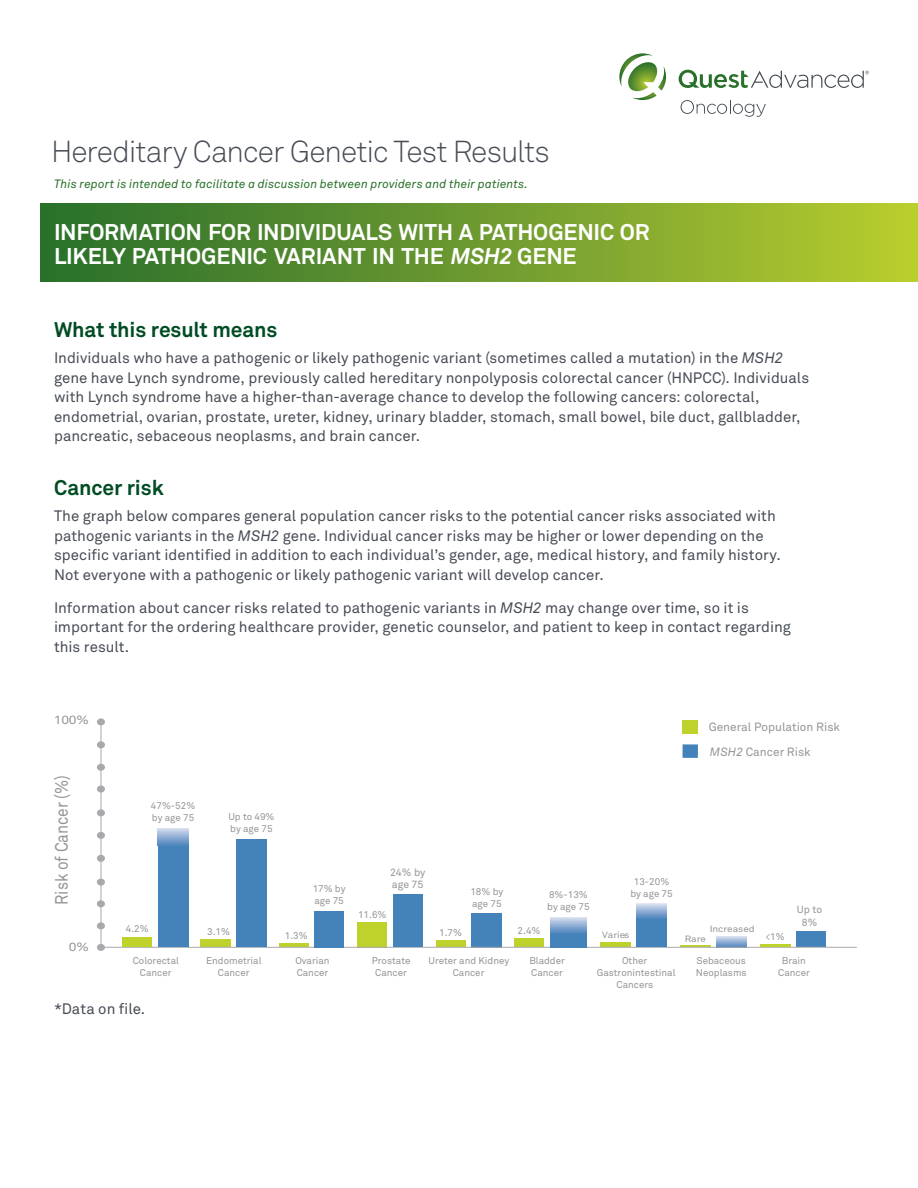
<style>
.page{position:relative;width:918px;height:1188px;background:#fff}
.page>*{position:absolute;margin:0;border:0;box-sizing:border-box;transform-origin:0 0}
.t1{font:300 30px "Akkurat Pro";letter-spacing:-.03em;color:#474c55}
.t2{font:700 22.5px/24px "Akkurat Pro";letter-spacing:-.01em;color:#fff}
.t3{font:700 21px "Akkurat Pro";letter-spacing:-.005em;color:#004c23}
.t4{font:17.7px "Akkurat Pro";color:#939598;scale:.87 1}
.t5{font:15px/19.5px "Akkurat Pro";color:#474c55}
.t6{font:italic 12px "Akkurat Pro";letter-spacing:.01em;color:#29712a}
.t7{font:11.85px/25.2px "Akkurat Pro";color:#939598}
.t8{font:11.85px "Akkurat Pro";color:#939598;scale:1.15 1}
.t9{font:10.5px/12px "Akkurat Pro";color:#939598}
.t10{font:10.35px/12.5px "Akkurat Pro";color:#939598;text-align:center}
.t11{font:9.75px/12px "Akkurat Pro";color:#939598}
.t12{font:9px "Akkurat Pro";color:#939598;scale:1.1 1}
.s1{font-style:italic}
</style>
<div class="page">
<div style="left:40px;top:204px;width:878px;height:78px;background:linear-gradient(to right,#276c2d,#b7cb30)"></div>
<svg style="left:619px;top:53px;width:47px;height:47px"></svg>
<svg style="left:681px;top:100px;width:85px;height:17px"></svg>
<svg style="left:679px;top:70px;width:190px;height:18px"></svg>
<svg style="left:100px;top:720px;width:757px;height:228px"></svg>
<div style="left:683px;top:744px;width:15px;height:14px;background:#4483ba"></div>
<div style="left:683px;top:720px;width:15px;height:14px;background:#bfd22b"></div>
<div style="left:97px;top:944px;width:8px;height:7px;background:#a7a9ac;border-radius:50%"></div>
<div style="left:97px;top:900px;width:8px;height:7px;background:#a7a9ac;border-radius:50%"></div>
<div style="left:97px;top:855px;width:8px;height:7px;background:#a7a9ac;border-radius:50%"></div>
<div style="left:97px;top:809px;width:8px;height:7px;background:#a7a9ac;border-radius:50%"></div>
<div style="left:97px;top:764px;width:8px;height:7px;background:#a7a9ac;border-radius:50%"></div>
<div style="left:97px;top:718px;width:8px;height:7px;background:#a7a9ac;border-radius:50%"></div>
<div style="left:97px;top:922px;width:8px;height:7px;background:#a7a9ac;border-radius:50%"></div>
<div style="left:97px;top:879px;width:8px;height:7px;background:#a7a9ac;border-radius:50%"></div>
<div style="left:97px;top:832px;width:8px;height:7px;background:#a7a9ac;border-radius:50%"></div>
<div style="left:97px;top:786px;width:8px;height:7px;background:#a7a9ac;border-radius:50%"></div>
<div style="left:97px;top:741px;width:8px;height:7px;background:#a7a9ac;border-radius:50%"></div>
<div style="left:122px;top:937px;width:30px;height:10px;background:#bfd22b"></div>
<div style="left:158px;top:844px;width:30px;height:103px;background:#4483ba"></div>
<svg style="left:158px;top:828px;width:30px;height:17px"></svg>
<div style="left:393px;top:895px;width:30px;height:52px;background:#4483ba"></div>
<div style="left:236px;top:839px;width:31px;height:108px;background:#4483ba"></div>
<div style="left:314px;top:911px;width:30px;height:37px;background:#4483ba"></div>
<div style="left:550px;top:933px;width:37px;height:14px;background:#4483ba"></div>
<svg style="left:550px;top:917px;width:37px;height:16px"></svg>
<div style="left:637px;top:918px;width:30px;height:29px;background:#4483ba"></div>
<svg style="left:637px;top:904px;width:30px;height:14px"></svg>
<hr style="left:760px;top:945px;width:30px;height:2px;background:#bfd22b">
<h1 class="t1" style="left:51px;top:133px;width:500px">Hereditary Cancer Genetic Test Results</h1>
<p class="t6" style="left:54px;top:176px;width:476px">This report is intended to facilitate a discussion between providers and their patients.</p>
<h2 class="t2" style="left:54px;top:219px;width:597px">INFORMATION FOR INDIVIDUALS WITH A PATHOGENIC OR<br>LIKELY PATHOGENIC VARIANT IN THE <span class="s1">MSH2</span> GENE</h2>
<h3 class="t3" style="left:54px;top:316px;width:225px">What this result means</h3>
<p class="t5" style="left:54px;top:348px;width:757px">Individuals who have a pathogenic or likely pathogenic variant (sometimes called a mutation) in the <span class="s1">MSH2 </span>gene have Lynch syndrome, previously called hereditary nonpolyposis colorectal cancer (HNPCC). Individuals with Lynch syndrome have a higher-than-average chance to develop the following cancers: colorectal, endometrial, ovarian, prostate, ureter, kidney, urinary bladder, stomach, small bowel, bile duct, gallbladder, pancreatic, sebaceous neoplasms, and brain cancer.</p>
<h3 class="t3" style="left:54px;top:475px;width:111px">Cancer risk</h3>
<p class="t5" style="left:54px;top:506px;width:728px">The graph below compares general population cancer risks to the potential cancer risks associated with pathogenic variants in the <span class="s1">MSH2</span> gene. Individual cancer risks may be higher or lower depending on the specific variant identified in addition to each individual’s gender, age, medical history, and family history.<br>Not everyone with a pathogenic or likely pathogenic variant will develop cancer.</p>
<p class="t5" style="left:54px;top:598px;width:738px">Information about cancer risks related to pathogenic variants in <span class="s1">MSH2</span> may change over time, so it is important for the ordering healthcare provider, genetic counselor, and patient to keep in contact regarding this result.</p>
<p class="t8" style="left:54px;top:713px;width:32px">100%</p>
<p class="t4" style="left:51px;top:905px;width:150px;rotate:-90deg">Risk of Cancer (%)</p>
<p class="t8" style="left:69px;top:940px;width:19px">0%</p>
<p class="t11" style="left:151px;top:799px;width:46px">47%-52% by age 75</p>
<p class="t11" style="left:126px;top:923px;width:24px">4.2%</p>
<p class="t11" style="left:133px;top:954px;width:48px;text-align:center">Colorectal<br>Cancer</p>
<p class="t5" style="left:54px;top:999px;width:93px">*Data on file.</p>
<p class="t11" style="left:228px;top:810px;width:48px">Up to 49% by age 75</p>
<p class="t11" style="left:207px;top:926px;width:24px">3.1%</p>
<p class="t11" style="left:206px;top:954px;width:57px;text-align:center">Endometrial<br>Cancer</p>
<p class="t11" style="left:313px;top:883px;width:34px">17% by age 75</p>
<p class="t11" style="left:285px;top:929px;width:24px">1.3%</p>
<p class="t11" style="left:295px;top:954px;width:36px">Ovarian<br>Cancer</p>
<p class="t7" style="left:709px;top:714px;width:133px">General Population Risk<br><span class="s1">MSH2</span> Cancer Risk</p>
<p class="t9" style="left:390px;top:867px;width:37px">24% by age 75</p>
<p class="t11" style="left:630px;top:875px;width:44px;text-align:center">13-20% by age 75</p>
<p class="t11" style="left:470px;top:886px;width:34px">18% by age 75</p>
<p class="t11" style="left:547px;top:889px;width:44px">8%-13% by age 75</p>
<p class="t11" style="left:358px;top:908px;width:30px">11.6%</p>
<p class="t11" style="left:372px;top:954px;width:40px;text-align:center">Prostate<br>Cancer</p>
<p class="t11" style="left:428px;top:954px;width:82px;text-align:center">Ureter and Kidney<br>Cancer</p>
<p class="t12" style="left:710px;top:923px;width:42px">Increased</p>
<p class="t11" style="left:518px;top:925px;width:24px">2.4%</p>
<p class="t11" style="left:529px;top:954px;width:37px">Bladder<br>Cancer</p>
<p class="t11" style="left:597px;top:954px;width:80px;text-align:center">Other<br>Gastronintestinal<br>Cancers</p>
<p class="t11" style="left:696px;top:954px;width:52px">Sebaceous<br>Neoplasms</p>
<p class="t11" style="left:439px;top:927px;width:24px">1.7%</p>
<p class="t12" style="left:602px;top:930px;width:26px">Varies</p>
<p class="t12" style="left:685px;top:933px;width:21px">Rare</p>
<p class="t11" style="left:766px;top:930px;width:21px">&lt;1%</p>
<p class="t10" style="left:797px;top:904px;width:27px">Up to<br>8%</p>
<p class="t11" style="left:778px;top:954px;width:33px;text-align:center">Brain<br>Cancer</p>
</div>
